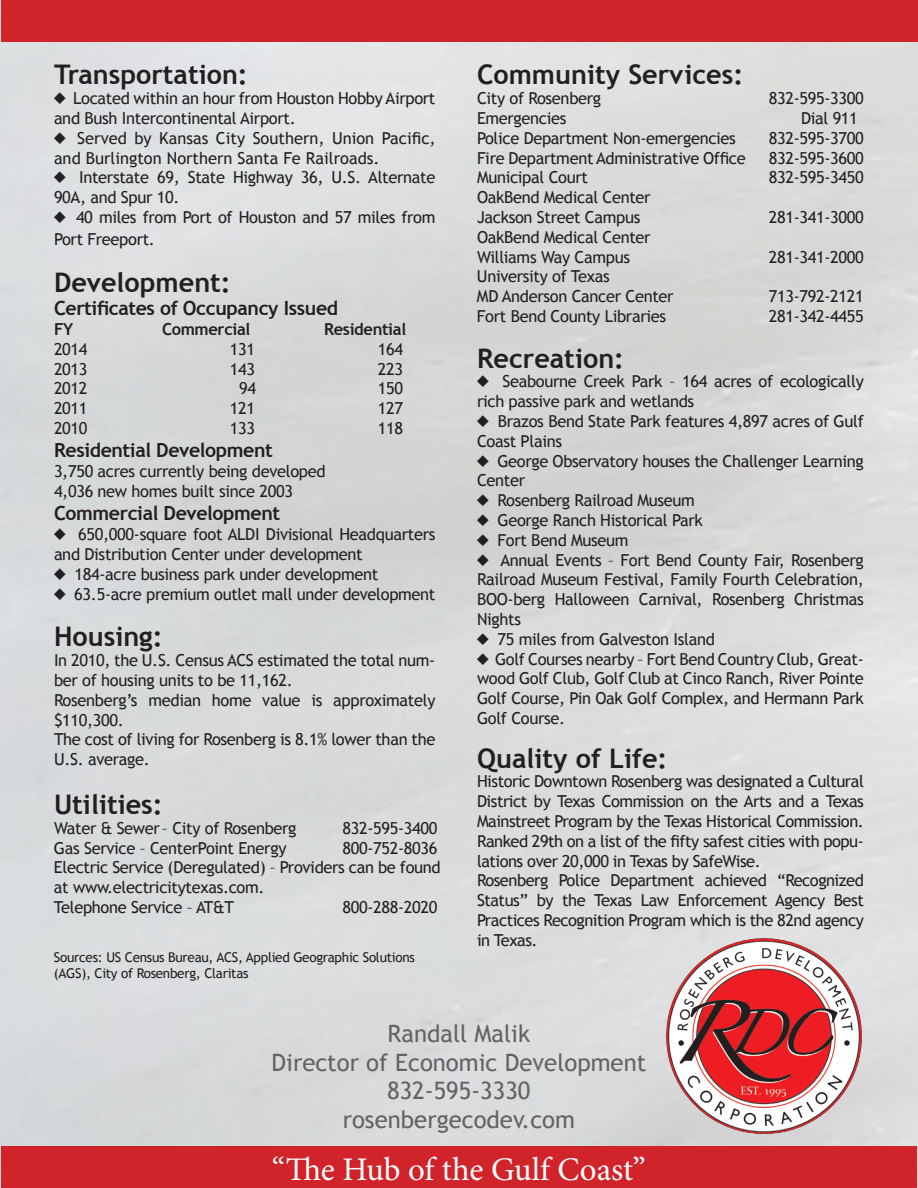
<style>
.page{position:relative;width:918px;height:1188px;background:#fff}
.page>*{position:absolute;margin:0;border:0;box-sizing:border-box;transform-origin:0 0}
.t1{font:33px "Minion Pro";letter-spacing:-.005em;color:#fff}
.t2{font:700 27px "Trebuchet MS";color:#231f20}
.t3{font:24px/28.8px "Trebuchet MS";color:#636366;text-align:center}
.t4{font:700 19.5px "Trebuchet MS";letter-spacing:-.02em;color:#231f20}
.t5{font:16.5px/19.8px "Trebuchet MS";letter-spacing:-.02em;color:#231f20}
.t6{font:16.5px/19.8px "Trebuchet MS";color:#231f20}
.t7{font:700 16.5px "Trebuchet MS";letter-spacing:-.02em;color:#231f20}
.t8{font:13.5px/16.2px "Trebuchet MS";letter-spacing:-.02em;color:#231f20}
</style>
<div class="page">
<img style="left:0;top:0;width:918px;height:1187px">
<div style="left:1px;top:1146px;width:916px;height:41px;background:#d1232a"></div>
<div style="left:1px;top:0;width:917px;height:41px;background:#d1232a"></div>
<img style="left:664px;top:936px;width:200px;height:200px">
<svg style="left:54px;top:93px;width:12px;height:11px"></svg>
<svg style="left:54px;top:132px;width:12px;height:12px"></svg>
<svg style="left:54px;top:172px;width:12px;height:11px"></svg>
<svg style="left:54px;top:211px;width:12px;height:12px"></svg>
<svg style="left:54px;top:529px;width:12px;height:11px"></svg>
<svg style="left:54px;top:568px;width:12px;height:12px"></svg>
<svg style="left:54px;top:588px;width:12px;height:12px"></svg>
<svg style="left:477px;top:376px;width:12px;height:11px"></svg>
<svg style="left:477px;top:416px;width:12px;height:11px"></svg>
<svg style="left:477px;top:455px;width:12px;height:12px"></svg>
<svg style="left:477px;top:495px;width:12px;height:11px"></svg>
<svg style="left:477px;top:515px;width:12px;height:11px"></svg>
<svg style="left:477px;top:534px;width:12px;height:12px"></svg>
<svg style="left:477px;top:554px;width:12px;height:12px"></svg>
<svg style="left:477px;top:633px;width:12px;height:12px"></svg>
<svg style="left:477px;top:653px;width:12px;height:12px"></svg>
<h2 class="t2" style="left:54px;top:58px;width:195px">Transportation:</h2>
<p class="t5" style="left:54px;top:89px;width:383px;text-indent:19px">Located within an hour from Houston Hobby Airport and Bush Intercontinental Airport.</p>
<p class="t6" style="left:54px;top:128px;width:383px;text-indent:23px">Served by Kansas City Southern, Union Pacific, and Burlington Northern Santa Fe Railroads.</p>
<p class="t5" style="left:54px;top:168px;width:383px;text-indent:25px">Interstate 69, State Highway 36, U.S. Alternate<br>90A, and Spur 10.</p>
<p class="t5" style="left:54px;top:207px;width:383px;line-height:21.6px;text-indent:22px">40 miles from Port of Houston and 57 miles from<br>Port Freeport.</p>
<h2 class="t2" style="left:54px;top:265px;width:178px">Development:</h2>
<p class="t4" style="left:54px;top:296px;width:286px">Certificates of Occupancy Issued</p>
<p class="t7" style="left:54px;top:319px;width:21px">FY</p>
<p class="t7" style="left:162px;top:319px;width:90px">Commercial</p>
<p class="t7" style="left:324px;top:319px;width:84px">Residential</p>
<p class="t5" style="left:54px;top:339px;width:35px">2014</p>
<p class="t5" style="left:230px;top:339px;width:27px">131</p>
<p class="t5" style="left:378px;top:339px;width:27px">164</p>
<p class="t5" style="left:54px;top:359px;width:35px">2013</p>
<p class="t5" style="left:230px;top:359px;width:27px">143</p>
<p class="t5" style="left:378px;top:359px;width:27px">223</p>
<p class="t5" style="left:54px;top:379px;width:35px">2012</p>
<p class="t5" style="left:239px;top:379px;width:18px">94</p>
<p class="t5" style="left:378px;top:379px;width:27px">150</p>
<p class="t5" style="left:54px;top:399px;width:35px">2011</p>
<p class="t5" style="left:230px;top:399px;width:27px">121</p>
<p class="t5" style="left:378px;top:399px;width:27px">127</p>
<p class="t5" style="left:54px;top:418px;width:35px">2010</p>
<p class="t5" style="left:230px;top:418px;width:27px">133</p>
<p class="t5" style="left:378px;top:418px;width:27px">118</p>
<p class="t4" style="left:54px;top:438px;width:220px">Residential Development</p>
<p class="t5" style="left:54px;top:462px;width:273px">3,750 acres currently being developed<br>4,036 new homes built since 2003</p>
<p class="t4" style="left:54px;top:501px;width:228px">Commercial Development</p>
<p class="t5" style="left:78px;top:525px;width:359px">650,000-square foot ALDI Divisional Headquarters</p>
<p class="t5" style="left:54px;top:544px;width:310px">and Distribution Center under development</p>
<p class="t5" style="left:74px;top:564px;width:305px">184-acre business park under development</p>
<p class="t5" style="left:74px;top:584px;width:363px">63.5-acre premium outlet mall under development</p>
<h2 class="t2" style="left:54px;top:620px;width:110px">Housing:</h2>
<p class="t5" style="left:54px;top:651px;width:383px">In 2010, the U.S. Census ACS estimated the total num&shy;ber of housing units to be 11,162.<br>Rosenberg’s median home value is approximately $110,300.<br>The cost of living for Rosenberg is 8.1% lower than the U.S. average.</p>
<h2 class="t2" style="left:54px;top:788px;width:110px">Utilities:</h2>
<p class="t5" style="left:54px;top:818px;width:244px">Water &amp; Sewer– City of Rosenberg</p>
<p class="t5" style="left:343px;top:818px;width:96px">832-595-3400</p>
<p class="t5" style="left:54px;top:838px;width:234px">Gas Service – CenterPoint Energy</p>
<p class="t5" style="left:54px;top:838px;width:388px;text-indent:289px">800-752-8036<br>Electric Service (Deregulated) – Providers can be found at www.electricitytexas.com.<br>Telephone Service – AT&amp;T</p>
<p class="t5" style="left:343px;top:898px;width:96px">800-288-2020</p>
<p class="t8" style="left:54px;top:949px;width:363px">Sources: US Census Bureau, ACS, Applied Geographic Solutions (AGS), City of Rosenberg, Claritas</p>
<h2 class="t2" style="left:477px;top:58px;width:268px">Community Services:</h2>
<p class="t5" style="left:477px;top:89px;width:126px">City of Rosenberg</p>
<p class="t5" style="left:769px;top:89px;width:96px">832-595-3300</p>
<p class="t5" style="left:477px;top:108px;width:91px">Emergencies</p>
<p class="t5" style="left:801px;top:108px;width:58px">Dial 911</p>
<p class="t5" style="left:477px;top:128px;width:260px">Police Department Non-emergencies</p>
<p class="t5" style="left:769px;top:128px;width:96px">832-595-3700</p>
<p class="t5" style="left:477px;top:148px;width:270px">Fire Department Administrative Office</p>
<p class="t5" style="left:769px;top:148px;width:96px">832-595-3600</p>
<p class="t5" style="left:477px;top:168px;width:113px">Municipal Court</p>
<p class="t5" style="left:769px;top:168px;width:96px">832-595-3450</p>
<p class="t5" style="left:477px;top:188px;width:175px">OakBend Medical Center<br>Jackson Street Campus</p>
<p class="t5" style="left:769px;top:207px;width:96px">281-341-3000</p>
<p class="t5" style="left:477px;top:227px;width:175px">OakBend Medical Center<br>Williams Way Campus</p>
<p class="t5" style="left:477px;top:267px;width:198px">University of Texas<br>MD Anderson Cancer Center</p>
<p class="t5" style="left:769px;top:247px;width:96px">281-341-2000</p>
<p class="t5" style="left:769px;top:287px;width:96px">713-792-2121</p>
<p class="t5" style="left:477px;top:306px;width:191px">Fort Bend County Libraries</p>
<p class="t5" style="left:769px;top:306px;width:96px">281-342-4455</p>
<h2 class="t2" style="left:477px;top:341px;width:149px">Recreation:</h2>
<p class="t5" style="left:477px;top:372px;width:388px;text-indent:25px">Seabourne Creek Park – 164 acres of ecologically rich passive park and wetlands</p>
<p class="t5" style="left:477px;top:412px;width:388px;text-indent:21px">Brazos Bend State Park features 4,897 acres of Gulf<br>Coast Plains</p>
<p class="t5" style="left:497px;top:451px;width:368px">George Observatory houses the Challenger Learning</p>
<p class="t5" style="left:477px;top:471px;width:50px">Center</p>
<p class="t5" style="left:498px;top:491px;width:199px">Rosenberg Railroad Museum</p>
<p class="t5" style="left:498px;top:511px;width:207px">George Ranch Historical Park</p>
<p class="t5" style="left:498px;top:530px;width:133px">Fort Bend Museum</p>
<p class="t5" style="left:501px;top:550px;width:365px">Annual Events – Fort Bend County Fair, Rosenberg</p>
<p class="t5" style="left:477px;top:570px;width:388px">Railroad Museum Festival, Family Fourth Celebration,</p>
<p class="t5" style="left:477px;top:590px;width:388px">BOO-berg Halloween Carnival, Rosenberg Christmas</p>
<p class="t5" style="left:477px;top:610px;width:46px">Nights</p>
<p class="t5" style="left:498px;top:629px;width:219px">75 miles from Galveston Island</p>
<p class="t5" style="left:495px;top:649px;width:370px">Golf Courses nearby – Fort Bend Country Club, Great-</p>
<p class="t5" style="left:477px;top:669px;width:388px">wood Golf Club, Golf Club at Cinco Ranch, River Pointe</p>
<p class="t5" style="left:477px;top:689px;width:388px">Golf Course, Pin Oak Golf Complex, and Hermann Park</p>
<p class="t5" style="left:477px;top:709px;width:90px">Golf Course.</p>
<h2 class="t2" style="left:477px;top:741px;width:192px">Quality of Life:</h2>
<p class="t5" style="left:477px;top:772px;width:388px">Historic Downtown Rosenberg was designated a Cultural District by Texas Commission on the Arts and a Texas Mainstreet Program by the Texas Historical Commission.<br>Ranked 29th on a list of the fifty safest cities with popu&shy;lations over 20,000 in Texas by SafeWise.<br>Rosenberg Police Department achieved “Recognized Status” by the Texas Law Enforcement Agency Best Practices Recognition Program which is the 82nd agency in Texas.</p>
<h3 class="t3" style="left:271px;top:1019px;width:376px">Randall Malik<br>Director of Economic Development<br>832-595-3330 rosenbergecodev.com</h3>
<h1 class="t1" style="left:272px;top:1148px;width:375px">“The Hub of the Gulf Coast”</h1>
</div>
